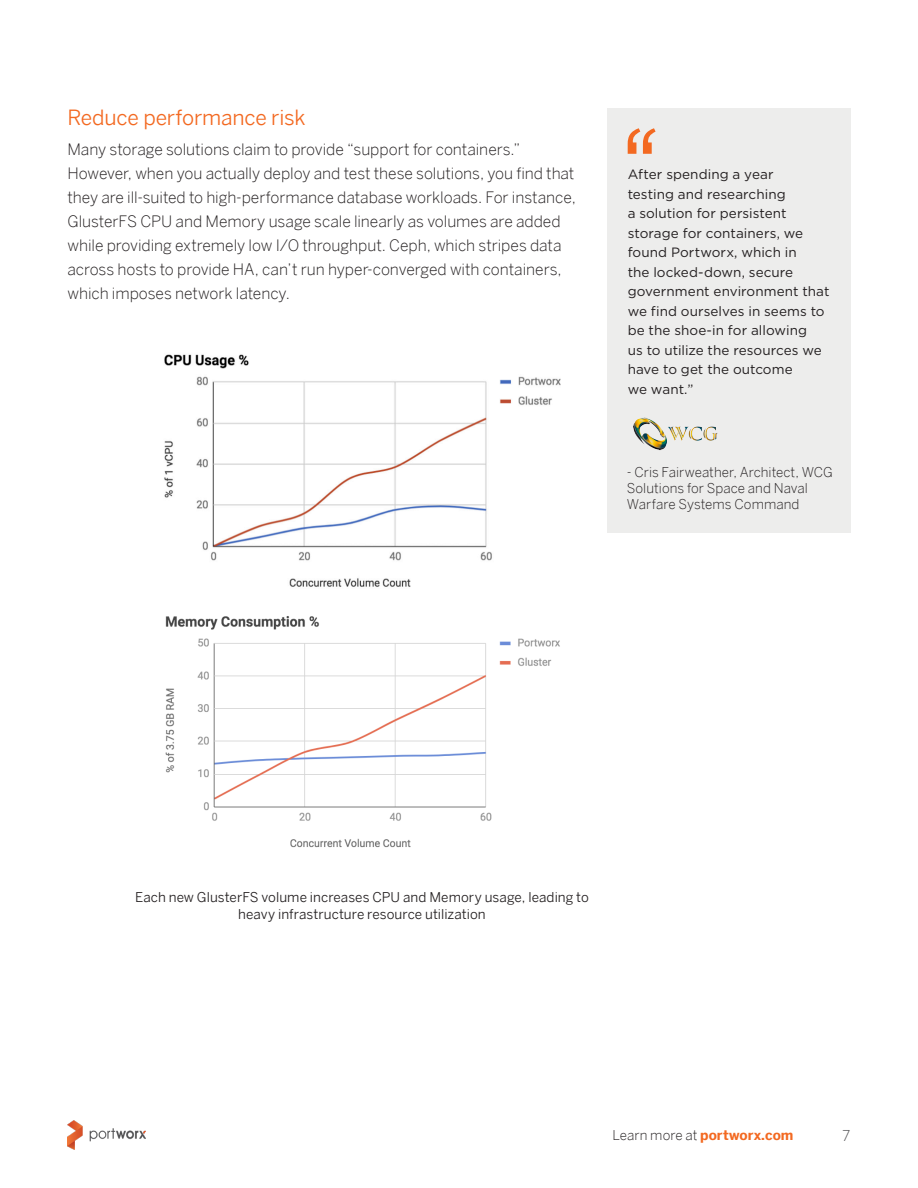
<style>
.page{position:relative;width:918px;height:1188px;background:#fff}
.page>*{position:absolute;margin:0;border:0;box-sizing:border-box;transform-origin:0 0}
.Subhead_1{font:21px "Benton Sans";letter-spacing:-.01em;color:#f36921}
.Body_Text_Normal{font:300 15.75px/24px "Benton Sans";letter-spacing:-.005em;color:#231f20}
.t1{font:300 15px "Benton Sans";color:#505052}
.t2{font:13.5px/19.5px "Gotham";letter-spacing:.005em;color:#231f20}
.t3{font:13.5px/16.2px "Benton Sans";letter-spacing:.005em;color:#231f20;text-align:center}
.Body_Text_Normal-2{font:300 13.5px/16.2px "Benton Sans";color:#231f20}
.t4{font:700 13.5px "Benton Sans";letter-spacing:.005em;color:#f36921}
.s1{font-weight:300;color:#231f20}
</style>
<div class="page">
<img style="left:68px;top:1120px;width:78px;height:29px">
<img style="left:164px;top:354px;width:397px;height:233px">
<img style="left:165px;top:616px;width:395px;height:232px">
<div style="left:607px;top:108px;width:243px;height:424px;background:#ededec"></div>
<svg style="left:628px;top:128px;width:28px;height:26px"></svg>
<img style="left:633px;top:417px;width:85px;height:33px">
<p class="Subhead_1" style="left:68px;top:104px;width:239px">Reduce performance risk</p>
<p class="Body_Text_Normal" style="left:68px;top:137px;width:510px">Many storage solutions claim to provide “support for containers.” However, when you actually deploy and test these solutions, you find that they are ill-suited to high-performance database workloads. For instance, GlusterFS CPU and Memory usage scale linearly as volumes are added while providing extremely low I/O throughput. Ceph, which stripes data across hosts to provide HA, can’t run hyper-converged with containers, which imposes network latency.</p>
<p class="t2" style="left:628px;top:164px;width:203px">After spending a year<br>testing and researching<br>a solution for persistent storage for containers, we found Portworx, which in<br>the locked-down, secure government environment that we find ourselves in seems to be the shoe-in for allowing<br>us to utilize the resources we have to get the outcome<br>we want.”</p>
<p class="Body_Text_Normal-2" style="left:627px;top:464px;width:208px">- Cris Fairweather, Architect, WCG<br>Solutions for Space and Naval<br>Warfare Systems Command</p>
<p class="t3" style="left:135px;top:889px;width:455px">Each new GlusterFS volume increases CPU and Memory usage, leading to heavy infrastructure resource utilization</p>
<p class="t4" style="left:612px;top:1127px;width:183px"><span class="s1">Learn more at</span> portworx.com</p>
<p class="t1" style="left:842px;top:1126px;width:10px">7</p>
</div>
